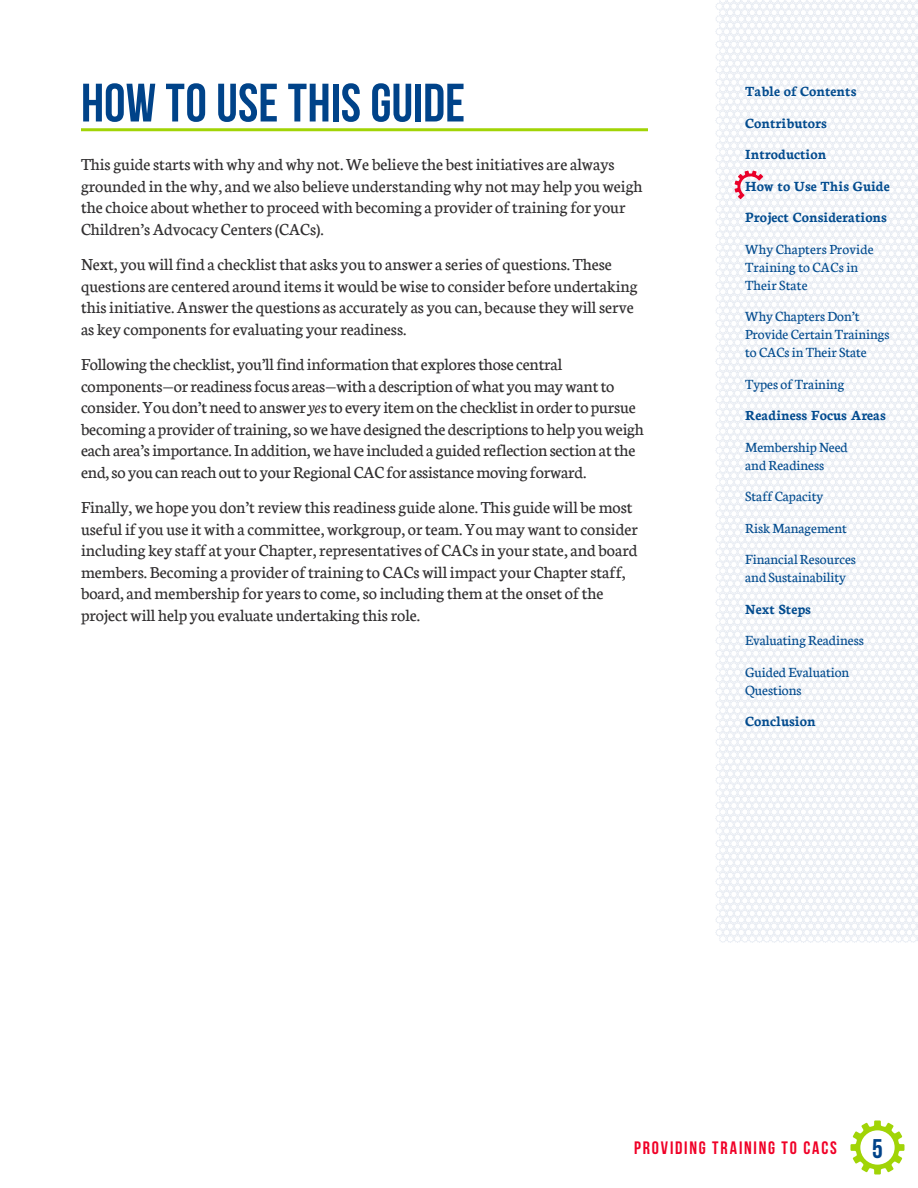
<style>
.page{position:relative;width:918px;height:1188px;background:#fff}
.page>*{position:absolute;margin:0;border:0;box-sizing:border-box;transform-origin:0 0}
.Heading_1{font:700 54px "Bebas Neue";color:#004389}
.t1{font:700 27px "Bebas Neue";color:#004389}
.t2{font:18px/21.6px "Neuton";color:#312f30}
.t3{font:700 18px "Bebas Neue";letter-spacing:.1em;color:#f00027}
.t4{font:15px/18px "Neuton";color:#034c8f}
.t5{font:700 15px/31.5px "Neuton";color:#034c8f}
.s1{font-style:italic}
</style>
<div class="page">
<svg style="left:850px;top:1120px;width:54px;height:55px"></svg>
<img style="left:716px;top:0;width:202px;height:943px">
<hr style="left:81px;top:128px;width:567px;height:3px;background:#a1d406">
<svg style="left:735px;top:171px;width:28px;height:28px"></svg>
<p class="Heading_1" style="left:81px;top:73px;width:386px">HOW TO USE THIS GUIDE</p>
<p class="t2" style="left:81px;top:154px;width:563px">This guide starts with why and why not. We believe the best initiatives are always grounded in the why, and we also believe understanding why not may help you weigh the choice about whether to proceed with becoming a provider of training for your Children’s Advocacy Centers (CACs).</p>
<p class="t2" style="left:81px;top:254px;width:558px">Next, you will find a checklist that asks you to answer a series of questions. These questions are centered around items it would be wise to consider before undertaking this initiative. Answer the questions as accurately as you can, because they will serve as key components for evaluating your readiness.</p>
<p class="t2" style="left:81px;top:353px;width:564px">Following the checklist, you’ll find information that explores those central components—or readiness focus areas—with a description of what you may want to consider. You don’t need to answer <span class="s1">yes</span> to every item on the checklist in order to pursue becoming a provider of training, so we have designed the descriptions to help you weigh each area’s importance. In addition, we have included a guided reflection section at the end, so you can reach out to your Regional CAC for assistance moving forward.</p>
<p class="t2" style="left:81px;top:497px;width:558px">Finally, we hope you don’t review this readiness guide alone. This guide will be most useful if you use it with a committee, workgroup, or team. You may want to consider including key staff at your Chapter, representatives of CACs in your state, and board members. Becoming a provider of training to CACs will impact your Chapter staff, board, and membership for years to come, so including them at the onset of the project will help you evaluate undertaking this role.</p>
<p class="t5" style="left:745px;top:76px;width:146px">Table of Contents<br>Contributors<br>Introduction<br>How to Use This Guide<br>Project Considerations</p>
<p class="t4" style="left:745px;top:240px;width:130px">Why Chapters Provide<br>Training to CACs in<br>Their State</p>
<p class="t4" style="left:745px;top:308px;width:146px">Why Chapters Don’t<br>Provide Certain Trainings to CACs in Their State</p>
<p class="t4" style="left:745px;top:375px;width:101px">Types of Training</p>
<p class="t5" style="left:745px;top:400px;width:142px">Readiness Focus Areas</p>
<p class="t4" style="left:745px;top:438px;width:104px">Membership Need and Readiness</p>
<p class="t4" style="left:745px;top:481px;width:112px;line-height:31.5px">Staff Capacity<br>Risk Management<br>Financial Resources</p>
<p class="t4" style="left:745px;top:569px;width:102px">and Sustainability</p>
<p class="t5" style="left:745px;top:593px;width:67px">Next Steps</p>
<p class="t4" style="left:745px;top:625px;width:120px;line-height:31.5px">Evaluating Readiness<br>Guided Evaluation</p>
<p class="t4" style="left:745px;top:681px;width:58px">Questions</p>
<p class="t5" style="left:745px;top:706px;width:72px">Conclusion</p>
<p class="t3" style="left:634px;top:1138px;width:204px">PROVIDING TRAINING TO CACS</p>
<h2 class="t1" style="left:872px;top:1133px;width:12px">5</h2>
</div>
